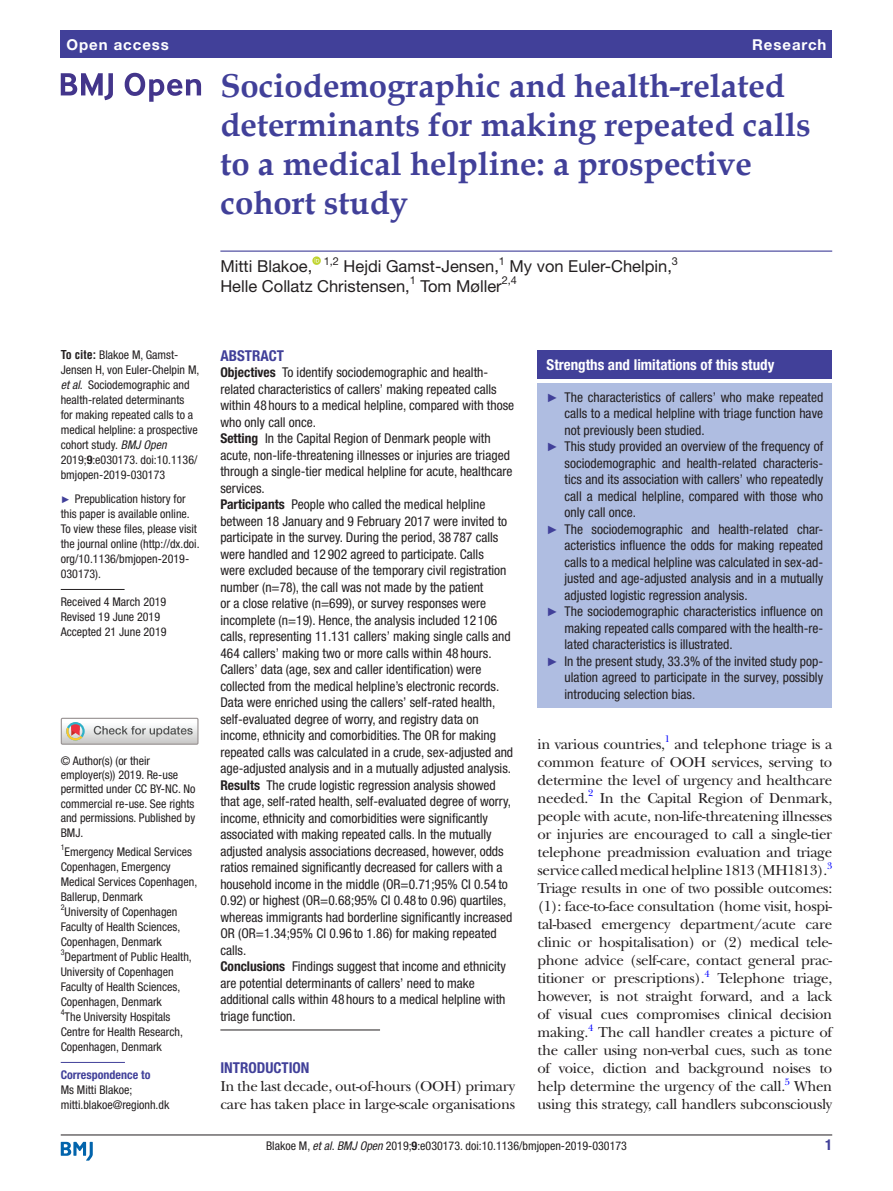
<style>
.page{position:relative;width:893px;height:1191px;background:#fff}
.page>*{position:absolute;margin:0;border:0;box-sizing:border-box;transform-origin:0 0}
.t1{font:700 33px/39px "Book Antiqua";color:#414099}
.t2{font:16.5px "Helvetica Neue LT Std";color:#231f20}
.t3{font:15px/18px "New Baskerville";letter-spacing:-.025em;color:#231f20;text-align:justify}
.t4{font:700 condensed 15px "Helvetica Neue LT Std";color:#fff}
.t5{font:700 condensed 15px "Helvetica Neue LT Std";color:#414099}
.t6{font:700 15px "Helvetica Neue LT Std";letter-spacing:.065em;color:#fff}
.t7{font:condensed 13.5px/16.5px "Helvetica Neue LT Std";color:#231f20}
.t8{font:condensed 12px/15px "Helvetica Neue LT Std";color:#231f20}
.t9{font:700 condensed 12px "Helvetica Neue LT Std";color:#414099}
.t10{font:10.95px "Helvetica Neue LT Std";color:#231f20}
.t11{font:9.9px "New Baskerville";color:#00f}
.t12{font:condensed 7.95px "Helvetica Neue LT Std";color:#231f20}
.s1{font-family:"Helvetica LT Std";font-weight:700}
.s2{font-style:italic}
.s3{font-weight:700}
.s4{font-family:"Arial";font-stretch:normal;font-size:9.75px;color:#414099}
.s5{font-family:"Arial";font-stretch:normal;font-size:12px;color:#414099}
</style>
<div class="page">
<hr style="left:61px;top:1134px;width:771px;height:1px;background:#231f20">
<svg style="left:61px;top:1141px;width:32px;height:19px"></svg>
<div style="left:61px;top:31px;width:771px;height:27px;background:#414099"></div>
<hr style="left:220px;top:250px;width:612px;height:2px;background:#414099">
<svg style="left:312px;top:256px;width:9px;height:9px"></svg>
<hr style="left:61px;top:589px;width:64px;height:1px;background:#231f20">
<hr style="left:61px;top:1062px;width:64px;height:1px;background:#414099">
<svg style="left:61px;top:73px;width:52px;height:27px"></svg>
<svg style="left:125px;top:73px;width:76px;height:29px"></svg>
<div style="left:61px;top:717px;width:138px;height:27px;border:1px solid #969090"></div>
<svg style="left:61px;top:718px;width:137px;height:26px"></svg>
<hr style="left:220px;top:1029px;width:160px;height:1px;background:#231f20">
<div style="left:538px;top:350px;width:294px;height:29px;background:#414099"></div>
<div style="left:538px;top:383px;width:294px;height:324px;background:#afbde1"></div>
<p class="t6" style="left:66px;top:35px;width:104px">Open access</p>
<p class="t6" style="left:752px;top:35px;width:76px">Research</p>
<h1 class="t1" style="left:220px;top:66px;width:592px">Sociodemographic and health-related determinants for making repeated calls to a medical helpline: a prospective cohort study</h1>
<p class="t2" style="left:220px;top:257px;width:93px">Mitti Blakoe,</p>
<p class="t10" style="left:324px;top:254px;width:17px">1,2</p>
<p class="t2" style="left:344px;top:257px;width:157px">Hejdi Gamst-Jensen,</p>
<p class="t10" style="left:499px;top:254px;width:8px">1</p>
<p class="t2" style="left:510px;top:257px;width:164px">My von Euler-Chelpin,</p>
<p class="t10" style="left:672px;top:254px;width:8px">3</p>
<p class="t2" style="left:220px;top:276px;width:191px">Helle Collatz Christensen,</p>
<p class="t10" style="left:410px;top:274px;width:8px">1</p>
<p class="t2" style="left:420px;top:276px;width:83px">Tom Møller</p>
<p class="t10" style="left:502px;top:274px;width:17px">2,4</p>
<p class="t8" style="left:61px;top:347px;width:140px"><span class="s1">To cite:</span> Blakoe M, Gamst-<br>Jensen H, von Euler-Chelpin M, <span class="s2">et al</span>. Sociodemographic and health-related determinants for making repeated calls to a medical helpline: a prospective cohort study. <span class="s2">BMJ Open<br></span>2019;<span class="s3">9</span>:e030173. doi:10.1136/ bmjopen-2019-030173</p>
<p class="t8" style="left:61px;top:491px;width:140px"><span class="s4">►</span> Prepublication history for this paper is available online.<br>To view these files, please visit the journal online (http://dx.doi. org/10.1136/bmjopen-2019-<br>030173).</p>
<p class="t8" style="left:61px;top:594px;width:107px">Received 4 March 2019<br>Revised 19 June 2019<br>Accepted 21 June 2019</p>
<p class="t8" style="left:61px;top:753px;width:136px;line-height:14.4px">© Author(s) (or their employer(s)) 2019. Re-use permitted under CC BY-NC. No commercial re-use. See rights and permissions. Published by<br>BMJ.</p>
<p class="t12" style="left:61px;top:843px;width:5px">1</p>
<p class="t8" style="left:61px;top:844px;width:138px;text-indent:4px">Emergency Medical Services<br>Copenhagen, Emergency<br>Medical Services Copenhagen,<br>Ballerup, Denmark</p>
<p class="t12" style="left:61px;top:903px;width:5px">2</p>
<p class="t8" style="left:61px;top:904px;width:121px;text-indent:4px">University of Copenhagen<br>Faculty of Health Sciences,<br>Copenhagen, Denmark</p>
<p class="t12" style="left:61px;top:948px;width:5px">3</p>
<p class="t8" style="left:61px;top:949px;width:133px;text-indent:4px">Department of Public Health,<br>University of Copenhagen<br>Faculty of Health Sciences,<br>Copenhagen, Denmark<br><sup>4</sup>The University Hospitals<br>Centre for Health Research,<br>Copenhagen, Denmark</p>
<p class="t9" style="left:61px;top:1067px;width:91px">Correspondence to</p>
<p class="t8" style="left:61px;top:1082px;width:110px">Ms Mitti Blakoe; mitti.blakoe@regionh.dk</p>
<p class="t5" style="left:220px;top:346px;width:65px">Abstract</p>
<p class="t7" style="left:220px;top:364px;width:295px"><span class="s3">Objectives</span> To identify sociodemographic and health&shy;related characteristics of callers’ making repeated calls within 48 hours to a medical helpline, compared with those who only call once.<br><span class="s3">Setting</span> In the Capital Region of Denmark people with acute, non-life-threatening illnesses or injuries are triaged through a single-tier medical helpline for acute, healthcare services.<br><span class="s3">Participants</span> People who called the medical helpline between 18 January and 9 February 2017 were invited to participate in the survey. During the period, 38 787 calls were handled and 12 902 agreed to participate. Calls<br>were excluded because of the temporary civil registration number (n=78), the call was not made by the patient<br>or a close relative (n=699), or survey responses were incomplete (n=19). Hence, the analysis included 12 106 calls, representing 11.131 callers’ making single calls and 464 callers’ making two or more calls within 48 hours.<br>Callers’ data (age, sex and caller identification) were collected from the medical helpline’s electronic records.<br>Data were enriched using the callers’ self-rated health, self-evaluated degree of worry, and registry data on income, ethnicity and comorbidities. The OR for making repeated calls was calculated in a crude, sex-adjusted and age-adjusted analysis and in a mutually adjusted analysis.<br><span class="s3">Results</span> The crude logistic regression analysis showed that age, self-rated health, self-evaluated degree of worry, income, ethnicity and comorbidities were significantly associated with making repeated calls. In the mutually adjusted analysis associations decreased, however, odds ratios remained significantly decreased for callers with a household income in the middle (OR=0.71;95% CI 0.54 to 0.92) or highest (OR=0.68;95% CI 0.48 to 0.96) quartiles, whereas immigrants had borderline significantly increased OR (OR=1.34;95% CI 0.96 to 1.86) for making repeated calls.<br><span class="s3">Conclusions</span> Findings suggest that income and ethnicity are potential determinants of callers’ need to make additional calls within 48 hours to a medical helpline with triage function.</p>
<p class="t5" style="left:220px;top:1059px;width:91px">Introduction</p>
<p class="t3" style="left:220px;top:1077px;width:296px">In the last decade, out-of-hours (OOH) primary care has taken place in large-scale organisations</p>
<p class="t4" style="left:547px;top:355px;width:229px">Strengths and limitations of this study</p>
<p class="t7" style="left:547px;top:388px;width:278px"><span class="s5">►</span> The characteristics of callers’ who make repeated</p>
<p class="t7" style="left:565px;top:405px;width:260px">calls to a medical helpline with triage function have</p>
<p class="t7" style="left:565px;top:421px;width:142px">not previously been studied.</p>
<p class="t7" style="left:547px;top:438px;width:278px"><span class="s5">►</span> This study provided an overview of the frequency of</p>
<p class="t7" style="left:565px;top:454px;width:260px">sociodemographic and health-related characteris-</p>
<p class="t7" style="left:565px;top:471px;width:260px">tics and its association with callers’ who repeatedly</p>
<p class="t7" style="left:565px;top:487px;width:260px">call a medical helpline, compared with those who</p>
<p class="t7" style="left:565px;top:504px;width:73px">only call once.</p>
<p class="t7" style="left:547px;top:520px;width:278px"><span class="s5">►</span> The sociodemographic and health-related char-</p>
<p class="t7" style="left:565px;top:537px;width:260px">acteristics influence the odds for making repeated</p>
<p class="t7" style="left:565px;top:553px;width:260px">calls to a medical helpline was calculated in sex-ad-</p>
<p class="t7" style="left:565px;top:570px;width:260px">justed and age-adjusted analysis and in a mutually</p>
<p class="t7" style="left:565px;top:586px;width:185px">adjusted logistic regression analysis.</p>
<p class="t7" style="left:547px;top:603px;width:278px"><span class="s5">►</span> The sociodemographic characteristics influence on</p>
<p class="t7" style="left:565px;top:619px;width:260px">making repeated calls compared with the health-re-</p>
<p class="t7" style="left:565px;top:636px;width:170px">lated characteristics is illustrated.</p>
<p class="t7" style="left:547px;top:652px;width:278px"><span class="s5">►</span> In the present study, 33.3% of the invited study pop-</p>
<p class="t7" style="left:565px;top:669px;width:260px">ulation agreed to participate in the survey, possibly</p>
<p class="t7" style="left:565px;top:685px;width:132px">introducing selection bias.</p>
<p class="t3" style="left:538px;top:735px;width:296px">in various countries,<sup>1</sup> and telephone triage is a common feature of OOH services, serving to determine the level of urgency and healthcare needed.</p>
<p class="t11" style="left:588px;top:787px;width:7px">2</p>
<p class="t3" style="left:538px;top:789px;width:296px;text-indent:62px">In the Capital Region of Denmark, people with acute, non-life-threatening illnesses or injuries are encouraged to call a single-tier telephone preadmission evaluation and triage service called medical helpline 1813 (MH1813).</p>
<p class="t11" style="left:827px;top:859px;width:7px">3</p>
<p class="t3" style="left:538px;top:879px;width:296px">Triage results in one of two possible outcomes: (1): face-to-face consultation (home visit, hospi&shy;tal-based emergency department/acute care clinic or hospitalisation) or (2) medical tele&shy;phone advice (self-care, contact general prac&shy;titioner or prescriptions).</p>
<p class="t11" style="left:704px;top:967px;width:7px">4</p>
<p class="t3" style="left:538px;top:969px;width:296px;text-indent:180px">Telephone triage, however, is not straight forward, and a lack of visual cues compromises clinical decision making.<sup>4</sup> The call handler creates a picture of the caller using non-verbal cues, such as tone of voice, diction and background noises to help determine the urgency of the call.</p>
<p class="t11" style="left:785px;top:1075px;width:7px">5</p>
<p class="t3" style="left:538px;top:1077px;width:296px;text-align:right">When<br>using this strategy, call handlers subconsciously</p>
<p class="t8" style="left:266px;top:1137px;width:362px">Blakoe M, <span class="s2">et al</span>. <span class="s2">BMJ Open</span> 2019;<span class="s3">9</span>:e030173. doi:10.1136/bmjopen-2019-030173</p>
<p class="t5" style="left:825px;top:1135px;width:9px">1</p>
</div>
